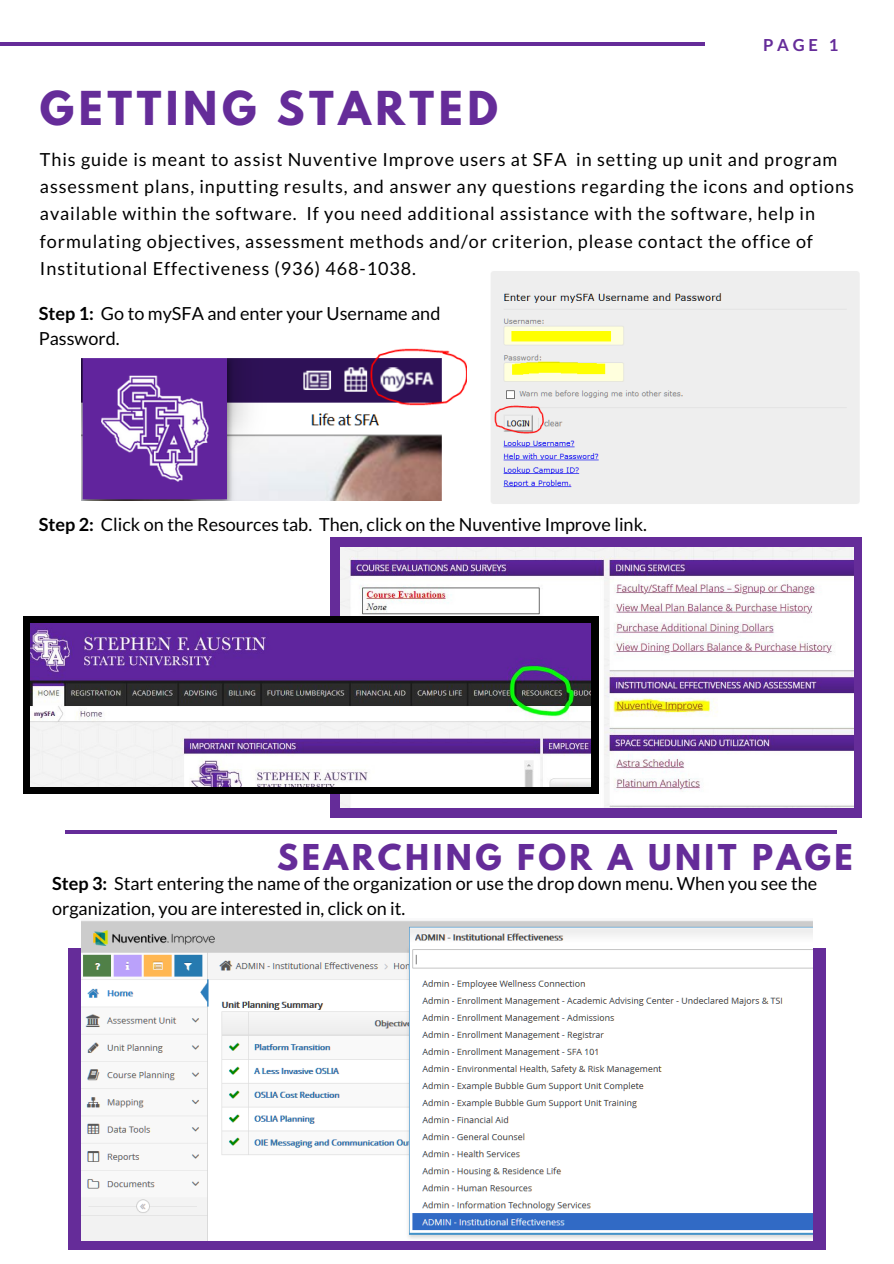
<style>
.page{position:relative;width:894px;height:1264px;background:#fff}
.page>*{position:absolute;margin:0;border:0;box-sizing:border-box;transform-origin:0 0}
.t1{font:700 41.4px "League Spartan";letter-spacing:.11em;color:#652c99}
.t2{font:700 31.5px "League Spartan";letter-spacing:.11em;color:#652c99}
.t3{font:18px/27px "Lato";letter-spacing:.05em;color:#000}
.t4{font:18px/24.8px "Lato";color:#000}
.t5{font:700 16.5px "Lato";color:#652c99}
.s1{font-weight:700}
</style>
<div class="page">
<hr style="left:0;top:42px;width:704px;height:3px;background:#652c99">
<hr style="left:65px;top:830px;width:772px;height:4px;background:#652c99">
<img style="left:82px;top:349px;width:384px;height:152px">
<img style="left:491px;top:271px;width:369px;height:233px">
<div style="left:330px;top:537px;width:531px;height:280px;background:#652c99"></div>
<img style="left:340px;top:547px;width:512px;height:260px">
<div style="left:23px;top:615px;width:575px;height:178px;background:#000"></div>
<img style="left:31px;top:623px;width:559px;height:163px">
<div style="left:69px;top:948px;width:756px;height:302px;background:#652c99"></div>
<img style="left:82px;top:920px;width:729px;height:320px">
<p class="t5" style="left:762px;top:35px;width:77px">PAGE 1</p>
<h1 class="t1" style="left:40px;top:87px;width:459px">GETTING STARTED</h1>
<p class="t3" style="left:40px;top:146px;width:815px">This guide is meant to assist Nuventive Improve users at SFA in setting up unit and program assessment plans, inputting results, and answer any questions regarding the icons and options available within the software. If you need additional assistance with the software, help in formulating objectives, assessment methods and/or criterion, please contact the office of Institutional Effectiveness (936) 468-1038.</p>
<p class="t4" style="left:39px;top:301px;width:403px"><span class="s1">Step 1:</span> Go to mySFA and enter your Username and<br>Password.</p>
<p class="t4" style="left:39px;top:512px;width:609px"><span class="s1">Step 2:</span> Click on the Resources tab. Then, click on the Nuventive Improve link.</p>
<h2 class="t2" style="left:277px;top:841px;width:577px">SEARCHING FOR A UNIT PAGE</h2>
<p class="t4" style="left:52px;top:870px;width:766px"><span class="s1">Step 3:</span> Start entering the name of the organization or use the drop down menu. When you see the organization, you are interested in, click on it.</p>
</div>
